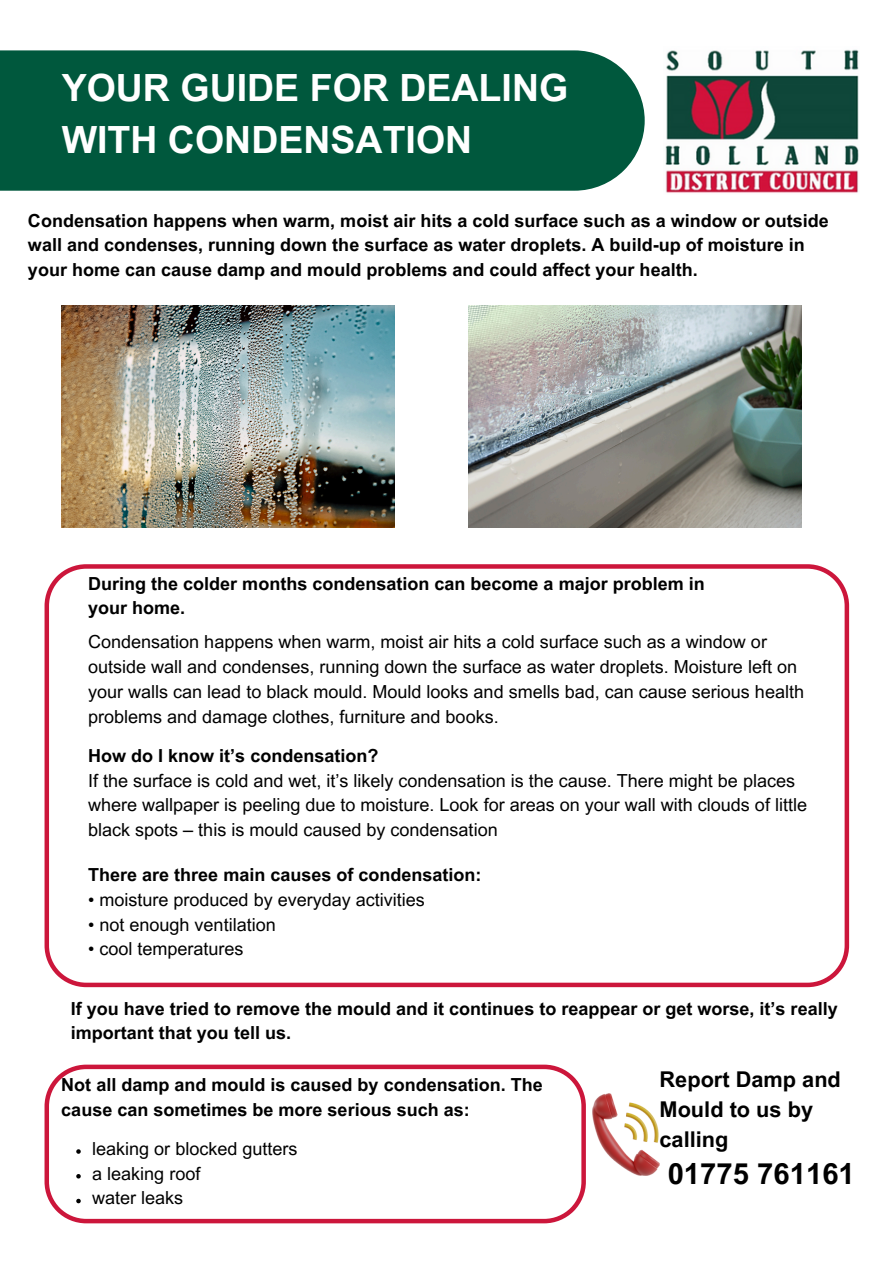
<style>
.page{position:relative;width:894px;height:1264px;background:#fff}
.page>*{position:absolute;margin:0;border:0;box-sizing:border-box;transform-origin:0 0}
.t1{font:700 37.5px/51.8px "Arial MT Pro";color:#fff}
.t2{font:700 29.25px "Arial MT Pro";color:#000}
.t3{font:700 21.75px/30.3px "Arial MT Pro";color:#000}
.t4{font:18px/24.8px "Arial MT Pro";color:#000}
.t5{font:700 18px/24.8px "Arial MT Pro";color:#000}
</style>
<div class="page">
<div style="left:0;top:50px;width:644px;height:141px;background:#00583d"></div>
<img style="left:665px;top:49px;width:194px;height:144px">
<svg style="left:44px;top:1064px;width:541px;height:159px"></svg>
<img style="left:592px;top:1093px;width:67px;height:82px">
<svg style="left:44px;top:564px;width:804px;height:423px"></svg>
<img style="left:62px;top:306px;width:333px;height:221px">
<img style="left:468px;top:306px;width:333px;height:221px">
<svg style="left:76px;top:1149px;width:5px;height:4px"></svg>
<svg style="left:76px;top:1173px;width:5px;height:5px"></svg>
<svg style="left:76px;top:1198px;width:5px;height:5px"></svg>
<p class="t1" style="left:62px;top:67px;width:508px">YOUR GUIDE FOR DEALING<br>WITH CONDENSATION</p>
<h3 class="t5" style="left:28px;top:210px;width:802px">Condensation happens when warm, moist air hits a cold surface such as a window or outside wall and condenses, running down the surface as water droplets. A build-up of moisture in your home can cause damp and mould problems and could affect your health.</h3>
<p class="t5" style="left:88px;top:573px;width:618px">During the colder months condensation can become a major problem in your home.</p>
<h3 class="t4" style="left:88px;top:632px;width:717px">Condensation happens when warm, moist air hits a cold surface such as a window or outside wall and condenses, running down the surface as water droplets. Moisture left on your walls can lead to black mould. Mould looks and smells bad, can cause serious health problems and damage clothes, furniture and books.</h3>
<p class="t5" style="left:88px;top:745px;width:292px">How do I know it’s condensation?</p>
<h2 class="t4" style="left:88px;top:770px;width:720px">If the surface is cold and wet, it’s likely condensation is the cause. There might be places where wallpaper is peeling due to moisture. Look for areas on your wall with clouds of little black spots – this is mould caused by condensation</h2>
<h3 class="t5" style="left:88px;top:864px;width:395px">There are three main causes of condensation:</h3>
<p class="t4" style="left:88px;top:889px;width:338px">• moisture produced by everyday activities</p>
<p class="t4" style="left:88px;top:914px;width:189px">• not enough ventilation</p>
<p class="t4" style="left:88px;top:939px;width:157px">• cool temperatures</p>
<p class="t5" style="left:71px;top:998px;width:768px">If you have tried to remove the mould and it continues to reappear or get worse, it’s really important that you tell us.</p>
<p class="t5" style="left:61px;top:1074px;width:483px">Not all damp and mould is caused by condensation. The cause can sometimes be more serious such as:</p>
<p class="t4" style="left:92px;top:1138px;width:207px">leaking or blocked gutters</p>
<p class="t4" style="left:92px;top:1163px;width:110px">a leaking roof</p>
<p class="t4" style="left:92px;top:1187px;width:93px">water leaks</p>
<p class="t3" style="left:659px;top:1066px;width:183px">Report Damp and<br>Mould to us by calling</p>
<p class="t2" style="left:667px;top:1163px;width:189px">01775 761161</p>
</div>
